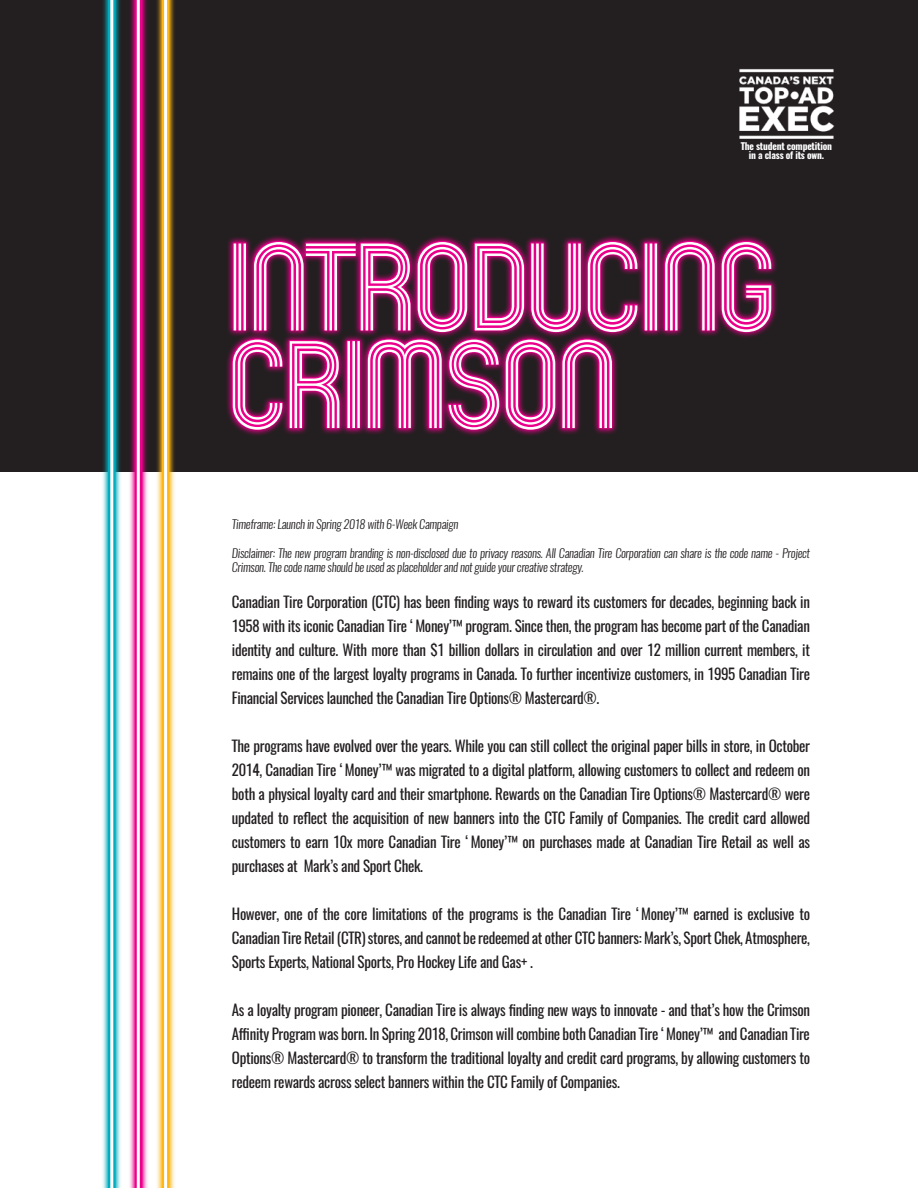
<style>
.page{position:relative;width:918px;height:1188px;background:#fff}
.page>*{position:absolute;margin:0;border:0;box-sizing:border-box;transform-origin:0 0}
.t1{font:15px/24px "Oswald";letter-spacing:-.02em;color:#231f20;text-align:justify}
.t2{font:italic 300 12px/14.4px "Oswald";letter-spacing:-.02em;color:#231f20}
.t3{font:700 9.6px/9.6px "Oswald";letter-spacing:-.02em;color:#fff;text-align:center}
</style>
<div class="page">
<div style="left:0;top:0;width:918px;height:472px;background:#231f20"></div>
<img style="left:739px;top:69px;width:96px;height:70px">
<svg style="left:102px;top:0;width:19px;height:1188px"></svg>
<svg style="left:129px;top:0;width:19px;height:1188px"></svg>
<svg style="left:156px;top:0;width:19px;height:1188px;fill:#fefaf1"></svg>
<svg style="left:104px;top:0;width:16px;height:1188px;background:#44aab5"></svg>
<hr style="left:110px;top:0;width:3px;height:1188px;background:#fff">
<svg style="left:157px;top:0;width:17px;height:1188px;background:#d9af50"></svg>
<hr style="left:164px;top:0;width:3px;height:1188px;background:#fff">
<svg style="left:130px;top:0;width:16px;height:1188px;background:#d24197"></svg>
<hr style="left:137px;top:0;width:3px;height:1188px;background:#fff">
<svg style="left:226px;top:236px;width:551px;height:200px"></svg>
<hr style="left:645px;top:244px;width:2px;height:86px;background:#fff">
<hr style="left:650px;top:244px;width:2px;height:86px;background:#fff">
<hr style="left:655px;top:244px;width:2px;height:86px;background:#fff">
<svg style="left:664px;top:240px;width:108px;height:93px"></svg>
<svg style="left:231px;top:240px;width:407px;height:191px"></svg>
<p class="t3" style="left:741px;top:142px;width:93px">The student competition in a class of its own.</p>
<p class="t2" style="left:232px;top:518px;width:228px">Timeframe: Launch in Spring 2018 with 6-Week Campaign</p>
<p class="t2" style="left:232px;top:547px;width:580px">Disclaimer: The new program branding is non-disclosed due to privacy reasons. All Canadian Tire Corporation can share is the code name - Project<br>Crimson. The code name should be used as placeholder and not guide your creative strategy.</p>
<p class="t1" style="left:232px;top:590px;width:580px">Canadian Tire Corporation (CTC) has been finding ways to reward its customers for decades, beginning back in 1958 with its iconic Canadian Tire ‘Money’™ program. Since then, the program has become part of the Canadian identity and culture. With more than $1 billion dollars in circulation and over 12 million current members, it remains one of the largest loyalty programs in Canada. To further incentivize customers, in 1995 Canadian Tire Financial Services launched the Canadian Tire Options® Mastercard®.</p>
<p class="t1" style="left:232px;top:735px;width:580px">The programs have evolved over the years. While you can still collect the original paper bills in store, in October 2014, Canadian Tire ‘Money’™ was migrated to a digital platform, allowing customers to collect and redeem on both a physical loyalty card and their smartphone. Rewards on the Canadian Tire Options® Mastercard® were updated to reflect the acquisition of new banners into the CTC Family of Companies. The credit card allowed customers to earn 10x more Canadian Tire ‘Money’™ on purchases made at Canadian Tire Retail as well as purchases at Mark’s and Sport Chek.</p>
<p class="t1" style="left:232px;top:902px;width:580px">However, one of the core limitations of the programs is the Canadian Tire ‘Money’™ earned is exclusive to Canadian Tire Retail (CTR) stores, and cannot be redeemed at other CTC banners: Mark’s, Sport Chek, Atmosphere, Sports Experts, National Sports, Pro Hockey Life and Gas+ .</p>
<p class="t1" style="left:232px;top:998px;width:580px">As a loyalty program pioneer, Canadian Tire is always finding new ways to innovate - and that’s how the Crimson Affinity Program was born. In Spring 2018, Crimson will combine both Canadian Tire ‘Money’™ and Canadian Tire Options® Mastercard® to transform the traditional loyalty and credit card programs, by allowing customers to redeem rewards across select banners within the CTC Family of Companies.</p>
</div>
